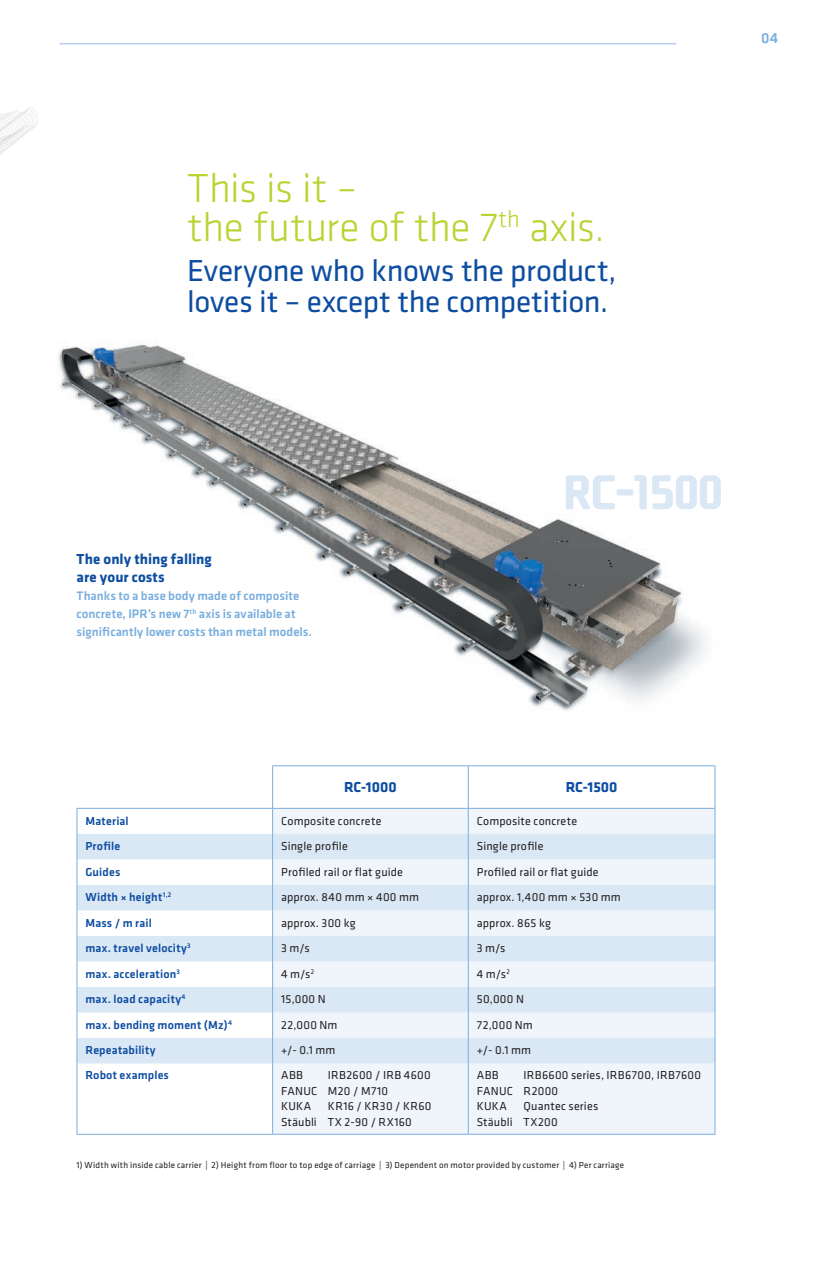
<style>
.page{position:relative;width:821px;height:1263px;background:#fff}
.page>*{position:absolute;margin:0;border:0;box-sizing:border-box;transform-origin:0 0}
.t1{font:300 42px/39px "Klavika";letter-spacing:-.005em;color:#b8d432}
.t2{font:31.5px/31.5px "Klavika";letter-spacing:-.01em;color:#0d4da1}
.t3{font:700 15px/18px "Klavika";letter-spacing:.005em;color:#0d4da1}
.t4{font:500 15px "Klavika";color:#79aede}
.t5{font:500 12.75px/18px "Klavika";letter-spacing:.005em;color:#79aede}
.t6{font:12px/15.6px "Klavika";letter-spacing:.02em;color:#231f20}
.t7{font:500 12px "Klavika";letter-spacing:.015em;color:#0d4da1}
.t8{font:9px "Klavika";letter-spacing:.025em;color:#231f20}
</style>
<div class="page">
<img style="left:0;top:107px;width:38px;height:48px">
<img style="left:58px;top:342px;width:663px;height:369px">
<svg style="left:566px;top:475px;width:154px;height:34px"></svg>
<hr style="left:60px;top:43px;width:616px;height:1px;background:#b9d1ec">
<svg style="left:77px;top:766px;width:637px;height:368px"></svg>
<div style="left:273px;top:809px;width:441px;height:325px;background:#eff5fb"></div>
<svg style="left:78px;top:834px;width:636px;height:51px"></svg>
<svg style="left:78px;top:885px;width:636px;height:178px;fill:#dae7f5"></svg>
<hr style="left:272px;top:766px;width:1px;height:42px;background:#79aede">
<svg style="left:272px;top:809px;width:1px;height:254px"></svg>
<hr style="left:272px;top:1063px;width:1px;height:71px;background:#79aede">
<hr style="left:468px;top:766px;width:1px;height:42px;background:#79aede">
<hr style="left:714px;top:766px;width:1px;height:42px;background:#79aede">
<svg style="left:468px;top:809px;width:1px;height:254px"></svg>
<svg style="left:714px;top:809px;width:1px;height:254px"></svg>
<hr style="left:77px;top:1063px;width:1px;height:71px;background:#79aede">
<hr style="left:468px;top:1063px;width:1px;height:71px;background:#79aede">
<hr style="left:714px;top:1063px;width:1px;height:71px;background:#79aede">
<svg style="left:77px;top:809px;width:1px;height:254px"></svg>
<hr style="left:272px;top:765px;width:196px;height:1px;background:#79aede">
<hr style="left:468px;top:765px;width:247px;height:1px;background:#79aede">
<hr style="left:77px;top:808px;width:196px;height:1px;background:#79aede">
<hr style="left:273px;top:808px;width:195px;height:1px;background:#79aede">
<hr style="left:468px;top:808px;width:247px;height:1px;background:#79aede">
<hr style="left:77px;top:1134px;width:196px;height:1px;background:#79aede">
<hr style="left:273px;top:1134px;width:195px;height:1px;background:#79aede">
<hr style="left:468px;top:1134px;width:247px;height:1px;background:#79aede">
<h1 class="t1" style="left:187px;top:168px;width:419px">This is it –<br>the future of the 7<sup>th</sup> axis.</h1>
<h2 class="t2" style="left:187px;top:253px;width:431px">Everyone who knows the product, loves it – except the competition.</h2>
<p class="t4" style="left:761px;top:27px;width:19px">04</p>
<p class="t3" style="left:77px;top:549px;width:137px">The only thing falling are your costs</p>
<p class="t5" style="left:77px;top:586px;width:237px">Thanks to a base body made of composite concrete, IPR’s new 7<sup>th</sup> axis is available at significantly lower costs than metal models.</p>
<p class="t3" style="left:344px;top:777px;width:54px">RC-1000</p>
<p class="t3" style="left:565px;top:777px;width:53px">RC-1500</p>
<p class="t7" style="left:85px;top:812px;width:45px">Material</p>
<p class="t6" style="left:281px;top:812px;width:102px">Composite concrete</p>
<p class="t6" style="left:477px;top:812px;width:102px">Composite concrete</p>
<p class="t7" style="left:85px;top:838px;width:36px">Profile</p>
<p class="t6" style="left:281px;top:838px;width:68px">Single profile</p>
<p class="t6" style="left:477px;top:838px;width:68px">Single profile</p>
<p class="t7" style="left:85px;top:863px;width:36px">Guides</p>
<p class="t6" style="left:281px;top:863px;width:123px">Profiled rail or flat guide</p>
<p class="t6" style="left:477px;top:863px;width:123px">Profiled rail or flat guide</p>
<p class="t7" style="left:85px;top:889px;width:87px">Width × height<sup>1,2</sup></p>
<p class="t6" style="left:281px;top:889px;width:139px">approx. 840 mm × 400 mm</p>
<p class="t6" style="left:477px;top:889px;width:145px">approx. 1,400 mm × 530 mm</p>
<p class="t7" style="left:85px;top:914px;width:68px">Mass / m rail</p>
<p class="t6" style="left:281px;top:914px;width:76px">approx. 300 kg</p>
<p class="t6" style="left:477px;top:914px;width:76px">approx. 865 kg</p>
<p class="t7" style="left:85px;top:940px;width:107px">max. travel velocity<sup>3</sup></p>
<p class="t6" style="left:281px;top:940px;width:30px">3 m/s</p>
<p class="t6" style="left:477px;top:940px;width:30px">3 m/s</p>
<p class="t7" style="left:85px;top:965px;width:96px">max. acceleration<sup>3</sup></p>
<p class="t6" style="left:281px;top:965px;width:35px">4 m/s<sup>2</sup></p>
<p class="t6" style="left:477px;top:965px;width:35px">4 m/s<sup>2</sup></p>
<p class="t7" style="left:85px;top:991px;width:102px">max. load capacity<sup>4</sup></p>
<p class="t6" style="left:281px;top:991px;width:46px">15,000 N</p>
<p class="t6" style="left:477px;top:991px;width:49px">50,000 N</p>
<p class="t7" style="left:85px;top:1016px;width:148px">max. bending moment (Mz)<sup>4</sup></p>
<p class="t6" style="left:281px;top:1016px;width:58px">22,000 Nm</p>
<p class="t6" style="left:477px;top:1016px;width:58px">72,000 Nm</p>
<p class="t7" style="left:85px;top:1042px;width:72px">Repeatability</p>
<p class="t6" style="left:281px;top:1042px;width:56px">+/- 0.1 mm</p>
<p class="t6" style="left:477px;top:1042px;width:56px">+/- 0.1 mm</p>
<p class="t7" style="left:85px;top:1067px;width:85px">Robot examples</p>
<p class="t6" style="left:281px;top:1067px;width:23px">ABB</p>
<p class="t6" style="left:477px;top:1067px;width:226px;text-indent:47px">IRB6600 series, IRB6700, IRB7600<br>FANUC R2000<br>KUKA</p>
<p class="t6" style="left:281px;top:1067px;width:151px;text-indent:47px">IRB2600 / IRB 4600<br>FANUC M20 / M710<br>KUKA</p>
<p class="t6" style="left:477px;top:1067px;width:23px">ABB</p>
<p class="t6" style="left:477px;top:1098px;width:123px;text-indent:47px">Quantec series<br>Stäubli TX200</p>
<p class="t8" style="left:77px;top:1159px;width:549px">1) Width with inside cable carrier | 2) Height from floor to top edge of carriage | 3) Dependent on motor provided by customer | 4) Per carriage</p>
<p class="t6" style="left:281px;top:1098px;width:152px;text-indent:47px">KR16 / KR30 / KR60<br>Stäubli TX 2-90 / RX160</p>
</div>
